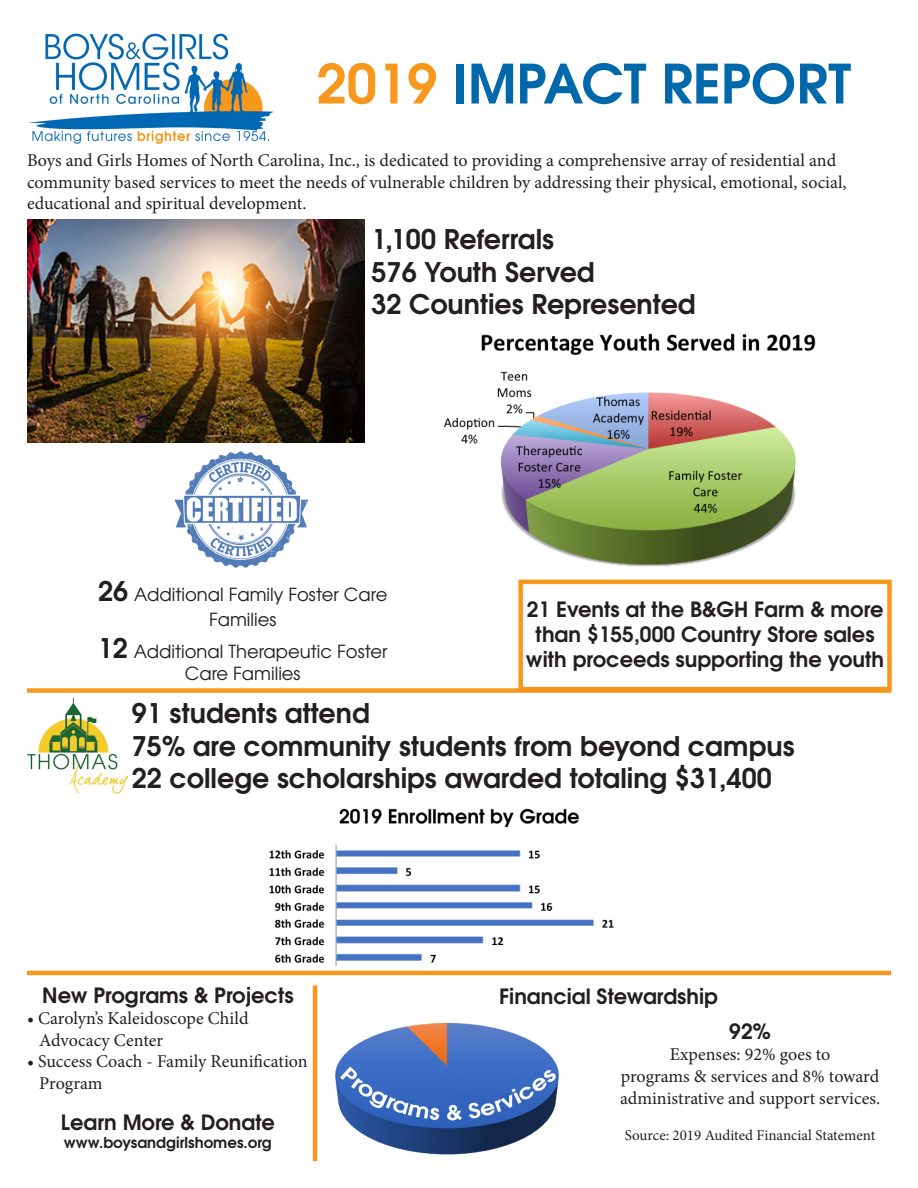
<style>
.page{position:relative;width:918px;height:1188px;background:#fff}
.page>*{position:absolute;margin:0;border:0;box-sizing:border-box;transform-origin:0 0}
.t1{font:700 54px "Te X Gyre Adventor";color:#0168ab}
.t2{font:700 27px "Te X Gyre Adventor";color:#231f20}
.t3{font:700 21px/25.2px "Te X Gyre Adventor";color:#231f20;text-align:center}
.t4{font:18px/21.6px "Minion Pro";color:#231f20}
.t5{font:18px/25.2px "Te X Gyre Adventor";color:#231f20;text-align:center}
.t6{font:15px "Minion Pro";color:#231f20}
.t7{font:700 15px "Te X Gyre Adventor";color:#231f20}
.s1{color:#f7971c}
.s2{font-weight:700;font-size:27px}
</style>
<div class="page">
<img style="left:29px;top:33px;width:245px;height:111px">
<img style="left:27px;top:219px;width:337px;height:224px">
<img style="left:444px;top:333px;width:372px;height:234px">
<div style="left:27px;top:688px;width:864px;height:5px;background:#f7971c"></div>
<hr style="left:27px;top:971px;width:864px;height:4px;background:#f7971c">
<div style="left:518px;top:580px;width:374px;height:111px;border:4px solid #f7971c"></div>
<img style="left:27px;top:699px;width:100px;height:95px">
<img style="left:269px;top:808px;width:345px;height:158px">
<hr style="left:313px;top:986px;width:4px;height:175px;background:#f7971c">
<img style="left:335px;top:1023px;width:224px;height:132px">
<img style="left:174px;top:451px;width:135px;height:117px">
<p class="t1" style="left:317px;top:37px;width:536px"><span class="s1">2019</span> IMPACT REPORT</p>
<p class="t4" style="left:27px;top:150px;width:821px">Boys and Girls Homes of North Carolina, Inc., is dedicated to providing a comprehensive array of residential and community based services to meet the needs of vulnerable children by addressing their physical, emotional, social, educational and spiritual development.</p>
<p class="t2" style="left:372px;top:216px;width:184px">1,100 Referrals</p>
<p class="t2" style="left:372px;top:248px;width:225px">576 Youth Served</p>
<p class="t2" style="left:372px;top:281px;width:326px">32 Counties Represented</p>
<p class="t5" style="left:98px;top:581px;width:291px"><span class="s2">26</span> Additional Family Foster Care<br>Families</p>
<p class="t5" style="left:98px;top:640px;width:291px;line-height:21.6px"><span class="s2">12</span> Additional Therapeutic Foster<br>Care Families</p>
<p class="t3" style="left:526px;top:594px;width:360px">21 Events at the B&amp;GH Farm &amp; more than $155,000 Country Store sales with proceeds supporting the youth</p>
<p class="t2" style="left:132px;top:690px;width:240px">91 students attend</p>
<p class="t2" style="left:132px;top:722px;width:664px">75% are community students from beyond campus</p>
<p class="t2" style="left:132px;top:755px;width:642px">22 college scholarships awarded totaling $31,400</p>
<p class="t3" style="left:42px;top:980px;width:253px">New Programs &amp; Projects</p>
<p class="t4" style="left:27px;top:1008px;width:223px">• Carolyn’s Kaleidoscope Child</p>
<p class="t4" style="left:39px;top:1029px;width:125px">Advocacy Center</p>
<p class="t4" style="left:27px;top:1051px;width:282px">• Success Coach - Family Reunification</p>
<p class="t4" style="left:39px;top:1073px;width:65px">Program</p>
<p class="t3" style="left:61px;top:1107px;width:215px">Learn More &amp; Donate</p>
<p class="t7" style="left:64px;top:1129px;width:209px">www.boysandgirlshomes.org</p>
<p class="t3" style="left:499px;top:982px;width:220px">Financial Stewardship</p>
<p class="t3" style="left:729px;top:1016px;width:43px">92%</p>
<p class="t4" style="left:670px;top:1044px;width:162px">Expenses: 92% goes to</p>
<p class="t4" style="left:620px;top:1066px;width:262px">programs &amp; services and 8% toward administrative and support services.</p>
<p class="t6" style="left:625px;top:1125px;width:252px">Source: 2019 Audited Financial Statement</p>
</div>
